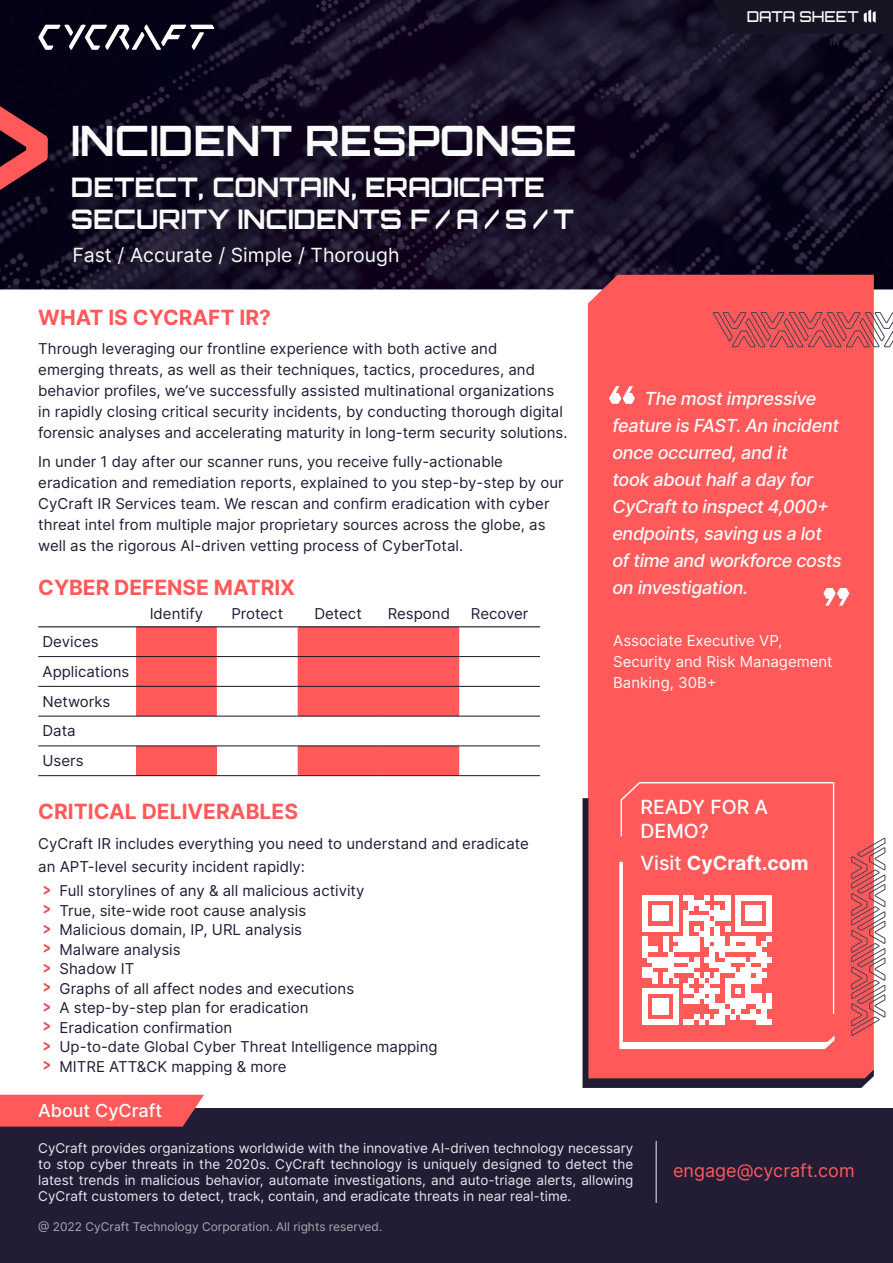
<style>
.page{position:relative;width:893px;height:1263px;background:#fff}
.page>*{position:absolute;margin:0;border:0;box-sizing:border-box;transform-origin:0 0}
.t1{font:42px "Orbitron";color:#f9fafa}
.t2{font:27px/31.5px "Orbitron";color:#f9fafa}
.t3{font:700 21px "Inter";color:#ff595a}
.t4{font:19.5px "Inter";color:#f9fafa}
.t5{font:700 19.5px "Inter";color:#fff}
.t6{font:500 19.5px/24px "Inter";color:#fff}
.t7{font:italic 500 18px/27px "Inter";letter-spacing:-.02em;color:#f9fafa}
.t8{font:18px "Inter";color:#ff595a}
.t9{font:500 18px "Inter";color:#f9fafa}
.t10{font:15px/21px "Inter";color:#221c35}
.t11{font:15px/21px "Inter";color:#f9fafa}
.t12{font:15px "Orbitron";letter-spacing:-.005em;color:#f9fafa}
.t13{font:13.5px/16.2px "Inter";color:#e9e9eb;text-align:justify}
.t14{font:12px "Inter";color:#a9a9ac}
.s1{font-family:"Punctuation";color:#e94c55}
.s2{font-weight:500}
</style>
<div class="page">
<img style="left:0;top:0;width:893px;height:289px">
<div style="left:0;top:1108px;width:893px;height:155px;background:#221c35"></div>
<hr style="left:656px;top:1141px;width:1px;height:62px;background:#e9e9eb">
<svg style="left:0;top:1095px;width:204px;height:32px;background:#f35759"></svg>
<div style="left:588px;top:275px;width:286px;height:523px;background:#ff595a"></div>
<svg style="left:0;top:99px;width:48px;height:98px;background:#6f2632"></svg>
<svg style="left:707px;top:0;width:186px;height:45px;background:#1a1627"></svg>
<svg style="left:582px;top:798px;width:292px;height:290px;background:#d95055"></svg>
<svg style="left:619px;top:862px;width:215px;height:187px"></svg>
<svg style="left:621px;top:782px;width:213px;height:232px;fill:#ff595a"></svg>
<svg style="left:38px;top:24px;width:177px;height:26px"></svg>
<svg style="left:713px;top:312px;width:180px;height:36px;background:#d96267"></svg>
<svg style="left:851px;top:838px;width:35px;height:197px"></svg>
<svg style="left:136px;top:627px;width:323px;height:148px"></svg>
<div style="left:136px;top:746px;width:81px;height:30px;background:#ff595a"></div>
<hr style="left:38px;top:656px;width:98px;height:1px;background:#191423">
<hr style="left:136px;top:656px;width:81px;height:1px;background:#191423">
<hr style="left:217px;top:656px;width:81px;height:1px;background:#191423">
<hr style="left:298px;top:656px;width:80px;height:1px;background:#191423">
<hr style="left:378px;top:656px;width:81px;height:1px;background:#191423">
<hr style="left:459px;top:656px;width:81px;height:1px;background:#191423">
<hr style="left:38px;top:686px;width:98px;height:1px;background:#191423">
<hr style="left:136px;top:686px;width:81px;height:1px;background:#191423">
<hr style="left:217px;top:686px;width:81px;height:1px;background:#191423">
<hr style="left:298px;top:686px;width:80px;height:1px;background:#191423">
<hr style="left:378px;top:686px;width:81px;height:1px;background:#191423">
<hr style="left:459px;top:686px;width:81px;height:1px;background:#191423">
<hr style="left:38px;top:716px;width:98px;height:1px;background:#191423">
<hr style="left:136px;top:716px;width:81px;height:1px;background:#191423">
<hr style="left:217px;top:716px;width:81px;height:1px;background:#191423">
<hr style="left:298px;top:716px;width:80px;height:1px;background:#191423">
<hr style="left:378px;top:716px;width:81px;height:1px;background:#191423">
<hr style="left:459px;top:716px;width:81px;height:1px;background:#191423">
<hr style="left:38px;top:745px;width:98px;height:1px;background:#191423">
<hr style="left:136px;top:745px;width:81px;height:1px;background:#191423">
<hr style="left:217px;top:745px;width:81px;height:1px;background:#191423">
<hr style="left:298px;top:745px;width:80px;height:1px;background:#191423">
<hr style="left:378px;top:745px;width:81px;height:1px;background:#191423">
<hr style="left:459px;top:745px;width:81px;height:1px;background:#191423">
<hr style="left:38px;top:775px;width:98px;height:1px;background:#191423">
<hr style="left:136px;top:775px;width:81px;height:1px;background:#191423">
<hr style="left:217px;top:775px;width:81px;height:1px;background:#191423">
<hr style="left:298px;top:775px;width:80px;height:1px;background:#191423">
<hr style="left:378px;top:775px;width:81px;height:1px;background:#191423">
<hr style="left:459px;top:775px;width:81px;height:1px;background:#191423">
<hr style="left:38px;top:626px;width:98px;height:1px;background:#191423">
<hr style="left:136px;top:626px;width:81px;height:1px;background:#191423">
<hr style="left:217px;top:626px;width:81px;height:1px;background:#191423">
<hr style="left:298px;top:626px;width:80px;height:1px;background:#191423">
<hr style="left:378px;top:626px;width:81px;height:1px;background:#191423">
<hr style="left:459px;top:626px;width:81px;height:1px;background:#191423">
<svg style="left:609px;top:386px;width:26px;height:18px"></svg>
<svg style="left:823px;top:588px;width:26px;height:18px"></svg>
<p class="t12" style="left:747px;top:7px;width:114px">DATA SHEET</p>
<h1 class="t1" style="left:71px;top:114px;width:507px">INCIDENT RESPONSE</h1>
<h2 class="t2" style="left:71px;top:171px;width:505px">DETECT, CONTAIN, ERADICATE<br>SECURITY INCIDENTS F / A / S / T</h2>
<h3 class="t4" style="left:72px;top:241px;width:329px">Fast / Accurate / Simple / Thorough</h3>
<h3 class="t3" style="left:38px;top:301px;width:234px">WHAT IS CYCRAFT IR?</h3>
<p class="t10" style="left:38px;top:338px;width:531px">Through leveraging our frontline experience with both active and emerging threats, as well as their techniques, tactics, procedures, and behavior profiles, we’ve successfully assisted multinational organizations in rapidly closing critical security incidents, by conducting thorough digital forensic analyses and accelerating maturity in long-term security solutions.</p>
<p class="t10" style="left:38px;top:451px;width:527px">In under 1 day after our scanner runs, you receive fully-actionable eradication and remediation reports, explained to you step-by-step by our CyCraft IR Services team. We rescan and confirm eradication with cyber threat intel from multiple major proprietary sources across the globe, as well as the rigorous AI-driven vetting process of CyberTotal.</p>
<h3 class="t3" style="left:38px;top:572px;width:259px">CYBER DEFENSE MATRIX</h3>
<p class="t10" style="left:43px;top:626px;width:88px;line-height:29.7px">Devices<br>Applications<br>Networks<br>Data<br>Users</p>
<p class="t10" style="left:150px;top:603px;width:55px">Identify</p>
<p class="t10" style="left:231px;top:603px;width:53px">Protect</p>
<p class="t10" style="left:314px;top:603px;width:49px">Detect</p>
<p class="t10" style="left:388px;top:603px;width:64px">Respond</p>
<p class="t10" style="left:471px;top:603px;width:59px">Recover</p>
<h3 class="t3" style="left:38px;top:796px;width:261px">CRITICAL DELIVERABLES</h3>
<p class="t10" style="left:38px;top:832px;width:492px;line-height:22.5px">CyCraft IR includes everything you need to understand and eradicate an APT-level security incident rapidly:</p>
<p class="t10" style="left:43px;top:880px;width:323px"><span class="s1">-</span> Full storylines of any &amp; all malicious activity</p>
<p class="t10" style="left:43px;top:899px;width:265px"><span class="s1">-</span> True, site-wide root cause analysis</p>
<p class="t10" style="left:43px;top:919px;width:261px"><span class="s1">-</span> Malicious domain, IP, URL analysis</p>
<p class="t10" style="left:43px;top:938px;width:140px"><span class="s1">-</span> Malware analysis</p>
<p class="t10" style="left:43px;top:958px;width:93px"><span class="s1">-</span> Shadow IT</p>
<p class="t10" style="left:43px;top:977px;width:313px"><span class="s1">-</span> Graphs of all affect nodes and executions</p>
<p class="t10" style="left:43px;top:997px;width:268px"><span class="s1">-</span> A step-by-step plan for eradication</p>
<p class="t10" style="left:43px;top:1016px;width:191px"><span class="s1">-</span> Eradication confirmation</p>
<p class="t10" style="left:43px;top:1036px;width:397px"><span class="s1">-</span> Up-to-date Global Cyber Threat Intelligence mapping</p>
<p class="t10" style="left:43px;top:1055px;width:246px"><span class="s1">-</span> MITRE ATT&amp;CK mapping &amp; more</p>
<p class="t9" style="left:38px;top:1097px;width:125px">About CyCraft</p>
<p class="t7" style="left:612px;top:385px;width:231px;text-indent:32px">The most impressive feature is FAST. An incident once occurred, and it<br>took about half a day for<br>CyCraft to inspect 4,000+ endpoints, saving us a lot of time and workforce costs on investigation.</p>
<p class="t11" style="left:613px;top:630px;width:221px">Associate Executive VP,<br>Security and Risk Management<br>Banking, 30B+</p>
<h3 class="t6" style="left:640px;top:794px;width:129px">READY FOR A<br>DEMO?</h3>
<h3 class="t5" style="left:640px;top:848px;width:170px"><span class="s2">Visit</span> CyCraft.com</h3>
<p class="t13" style="left:38px;top:1139px;width:597px">CyCraft provides organizations worldwide with the innovative AI-driven technology necessary to stop cyber threats in the 2020s. CyCraft technology is uniquely designed to detect the latest trends in malicious behavior, automate investigations, and auto-triage alerts, allowing CyCraft customers to detect, track, contain, and eradicate threats in near real-time.</p>
<p class="t14" style="left:38px;top:1218px;width:346px">@ 2022 CyCraft Technology Corporation. All rights reserved.</p>
<p class="t8" style="left:673px;top:1158px;width:183px">engage@cycraft.com</p>
</div>
